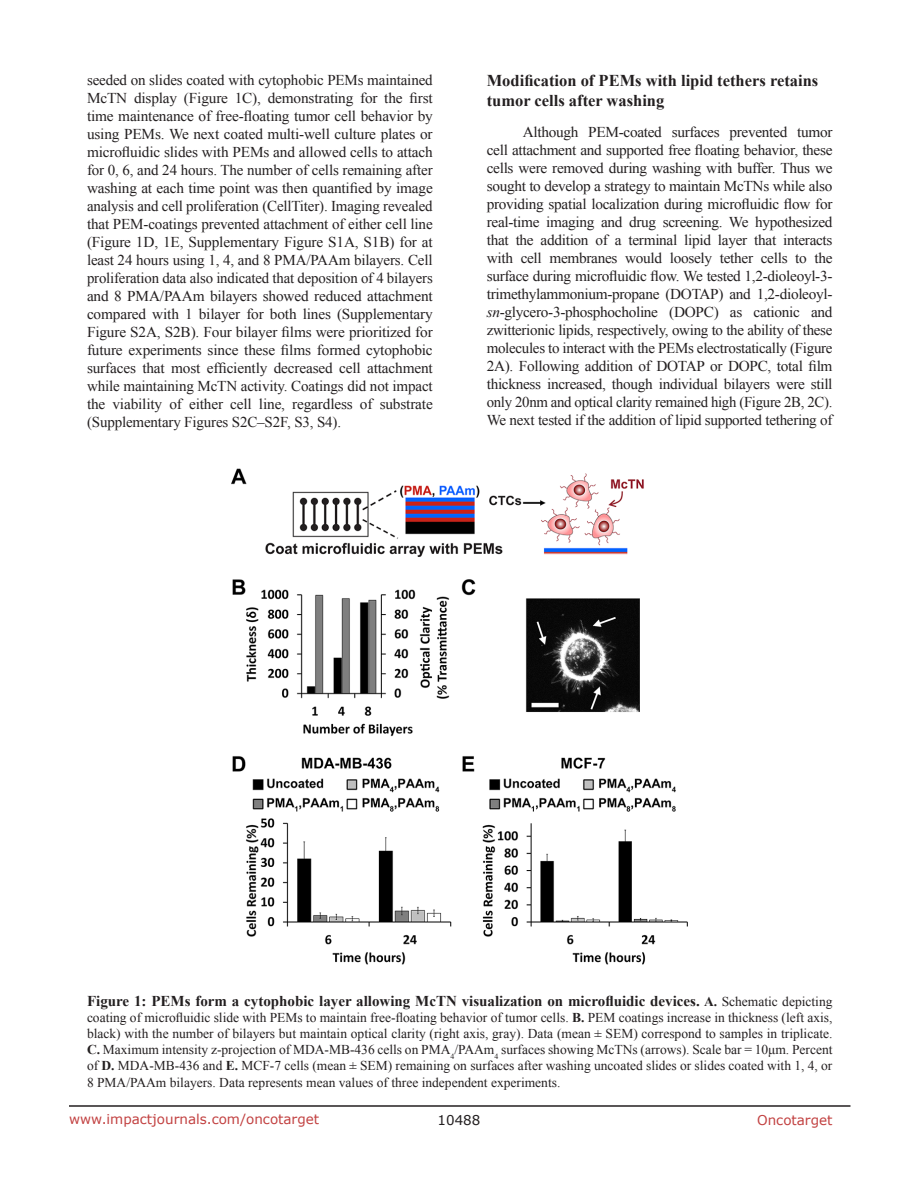
<style>
.page{position:relative;width:918px;height:1188px;background:#fff}
.page>*{position:absolute;margin:0;border:0;box-sizing:border-box;transform-origin:0 0}
.SubHeading{font:700 16.5px/19.8px "Times New Roman";color:#231f20}
.BodyText{font:15px/18px "Times New Roman";letter-spacing:-.015em;color:#231f20;text-align:justify}
.figuretext{font:700 15px "Times New Roman";color:#231f20}
.figuretext-2{font:13.5px/16.2px "Times New Roman";color:#231f20;text-align:justify}
.t1{font:13.5px "Verdana";color:#c24141}
.t2{font:13.5px "Verdana";color:#231f20}
.s1{font-style:italic}
.s2{font-size:13.5px}
.s3{font-weight:400;font-size:13.5px}
.s4{font-weight:700}
</style>
<div class="page">
<hr style="left:69px;top:1105px;width:781px;height:2px;background:#231f20">
<img style="left:231px;top:468px;width:457px;height:497px">
<p class="BodyText" style="left:87px;top:71px;width:347px">seeded on slides coated with cytophobic PEMs maintained McTN display (Figure 1C), demonstrating for the first time maintenance of free-floating tumor cell behavior by using PEMs. We next coated multi-well culture plates or microfluidic slides with PEMs and allowed cells to attach for 0, 6, and 24 hours. The number of cells remaining after washing at each time point was then quantified by image analysis and cell proliferation (CellTiter). Imaging revealed that PEM-coatings prevented attachment of either cell line (Figure 1D, 1E, Supplementary Figure S1A, S1B) for at least 24 hours using 1, 4, and 8 PMA/PAAm bilayers. Cell proliferation data also indicated that deposition of 4 bilayers and 8 PMA/PAAm bilayers showed reduced attachment compared with 1 bilayer for both lines (Supplementary Figure S2A, S2B). Four bilayer films were prioritized for future experiments since these films formed cytophobic surfaces that most efficiently decreased cell attachment while maintaining McTN activity. Coatings did not impact the viability of either cell line, regardless of substrate (Supplementary Figures S2C–S2F, S3, S4).</p>
<p class="SubHeading" style="left:487px;top:70px;width:333px">Modification of PEMs with lipid tethers retains tumor cells after washing</p>
<p class="BodyText" style="left:487px;top:123px;width:347px;text-indent:36px">Although PEM-coated surfaces prevented tumor cell attachment and supported free floating behavior, these cells were removed during washing with buffer. Thus we sought to develop a strategy to maintain McTNs while also providing spatial localization during microfluidic flow for real-time imaging and drug screening. We hypothesized that the addition of a terminal lipid layer that interacts with cell membranes would loosely tether cells to the surface during microfluidic flow. We tested 1,2-dioleoyl-3- trimethylammonium-propane (DOTAP) and 1,2-dioleoyl&shy;<span class="s1">sn</span>-glycero-3-phosphocholine (DOPC) as cationic and zwitterionic lipids, respectively, owing to the ability of these molecules to interact with the PEMs electrostatically (Figure 2A). Following addition of DOTAP or DOPC, total film thickness increased, though individual bilayers were still only 20nm and optical clarity remained high (Figure 2B, 2C).<br>We next tested if the addition of lipid supported tethering of</p>
<p class="figuretext" style="left:87px;top:990px;width:747px">Figure 1: PEMs form a cytophobic layer allowing McTN visualization on microfluidic devices. <span class="s2">A.</span> <span class="s3">Schematic depicting</span></p>
<p class="figuretext-2" style="left:87px;top:1009px;width:747px">coating of microfluidic slide with PEMs to maintain free-floating behavior of tumor cells. <span class="s4">B.</span> PEM coatings increase in thickness (left axis, black) with the number of bilayers but maintain optical clarity (right axis, gray). Data (mean ± SEM) correspond to samples in triplicate.<br><span class="s4">C.</span> Maximum intensity z-projection of MDA-MB-436 cells on PMA<sub>4</sub>/PAAm<sub>4</sub> surfaces showing McTNs (arrows). Scale bar = 10μm. Percent of <span class="s4">D.</span> MDA-MB-436 and <span class="s4">E.</span> MCF-7 cells (mean ± SEM) remaining on surfaces after washing uncoated slides or slides coated with 1, 4, or 8 PMA/PAAm bilayers. Data represents mean values of three independent experiments.</p>
<p class="t1" style="left:69px;top:1110px;width:252px">www.impactjournals.com/oncotarget</p>
<p class="t2" style="left:438px;top:1111px;width:44px">10488</p>
<p class="t1" style="left:757px;top:1111px;width:77px">Oncotarget</p>
</div>
